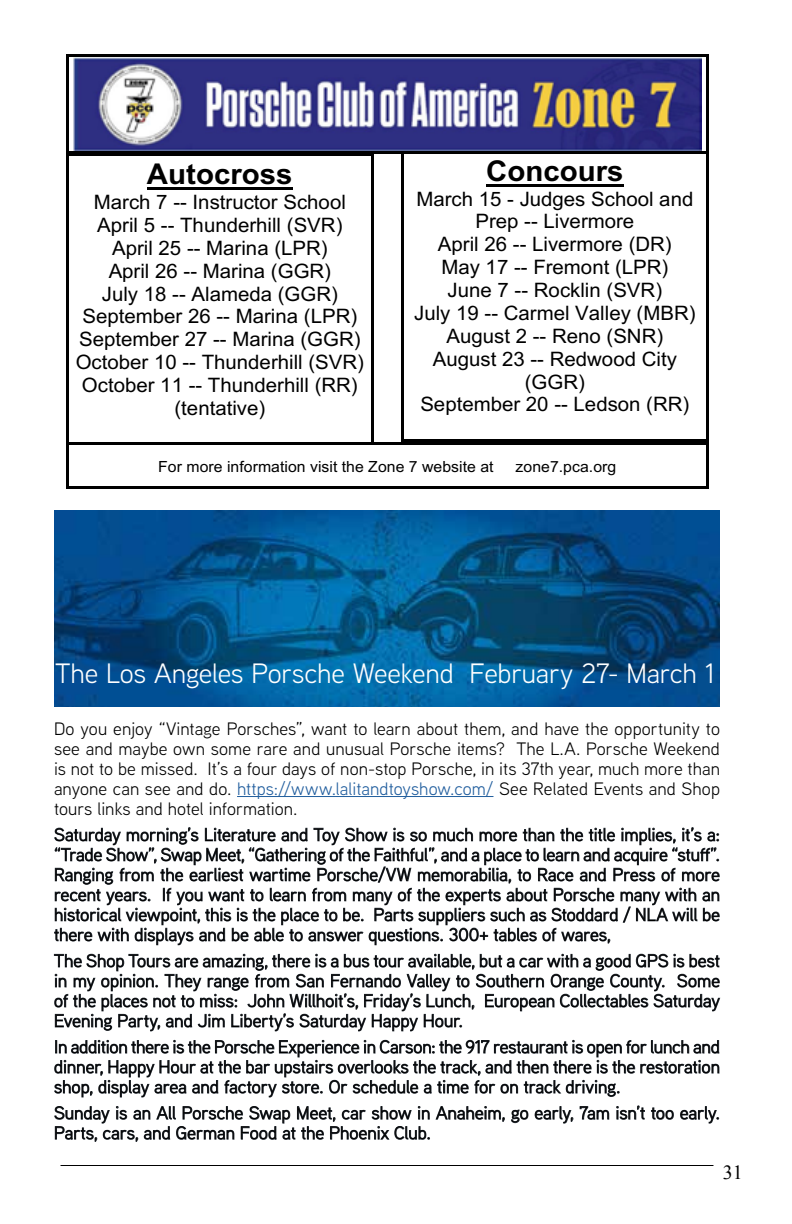
<style>
.page{position:relative;width:792px;height:1224px;background:#fff}
.page>*{position:absolute;margin:0;border:0;box-sizing:border-box;transform-origin:0 0}
.t1{font:700 28.6px "Arial";color:#000}
.t2{font:28px "Aaux Next";letter-spacing:-.01em;color:#fff}
.t3{font:20px/22.8px "Arial";color:#000;text-align:center}
.t4{font:20px "Times New Roman";color:#000}
.t5{font:18px/20px "Aaux Next";letter-spacing:.005em;color:#000;text-align:justify}
.t6{font:15.4px "Arial";letter-spacing:.005em;color:#000}
.s1{color:#215e9e}
</style>
<div class="page">
<hr style="left:61px;top:1165px;width:652px;height:1px;background:#000">
<hr style="left:68px;top:54px;width:638px;height:2px;background:#000">
<hr style="left:68px;top:151px;width:638px;height:3px;background:#000">
<hr style="left:66px;top:56px;width:2px;height:95px;background:#000">
<hr style="left:706px;top:56px;width:3px;height:95px;background:#000">
<hr style="left:147px;top:187px;width:146px;height:3px;background:#000">
<hr style="left:68px;top:154px;width:303px;height:2px;background:#000">
<hr style="left:66px;top:156px;width:2px;height:34px;background:#000">
<hr style="left:371px;top:156px;width:3px;height:34px;background:#000">
<hr style="left:66px;top:190px;width:2px;height:23px;background:#000">
<hr style="left:371px;top:190px;width:3px;height:23px;background:#000">
<hr style="left:66px;top:213px;width:2px;height:23px;background:#000">
<hr style="left:371px;top:213px;width:3px;height:23px;background:#000">
<hr style="left:66px;top:236px;width:2px;height:23px;background:#000">
<hr style="left:371px;top:236px;width:3px;height:23px;background:#000">
<hr style="left:66px;top:259px;width:2px;height:23px;background:#000">
<hr style="left:371px;top:259px;width:3px;height:23px;background:#000">
<hr style="left:66px;top:282px;width:2px;height:23px;background:#000">
<hr style="left:371px;top:282px;width:3px;height:23px;background:#000">
<hr style="left:66px;top:305px;width:2px;height:23px;background:#000">
<hr style="left:371px;top:305px;width:3px;height:23px;background:#000">
<hr style="left:66px;top:328px;width:2px;height:23px;background:#000">
<hr style="left:371px;top:328px;width:3px;height:23px;background:#000">
<hr style="left:66px;top:351px;width:2px;height:23px;background:#000">
<hr style="left:371px;top:351px;width:3px;height:23px;background:#000">
<hr style="left:66px;top:374px;width:2px;height:22px;background:#000">
<hr style="left:371px;top:374px;width:3px;height:22px;background:#000">
<hr style="left:66px;top:396px;width:2px;height:23px;background:#000">
<hr style="left:371px;top:396px;width:3px;height:23px;background:#000">
<hr style="left:66px;top:419px;width:2px;height:23px;background:#000">
<hr style="left:371px;top:419px;width:3px;height:23px;background:#000">
<hr style="left:486px;top:184px;width:138px;height:3px;background:#000">
<hr style="left:401px;top:154px;width:2px;height:33px;background:#000">
<hr style="left:706px;top:154px;width:3px;height:33px;background:#000">
<hr style="left:401px;top:187px;width:2px;height:23px;background:#000">
<hr style="left:706px;top:187px;width:3px;height:23px;background:#000">
<hr style="left:401px;top:210px;width:2px;height:23px;background:#000">
<hr style="left:706px;top:210px;width:3px;height:23px;background:#000">
<hr style="left:401px;top:233px;width:2px;height:22px;background:#000">
<hr style="left:706px;top:233px;width:3px;height:22px;background:#000">
<hr style="left:401px;top:255px;width:2px;height:24px;background:#000">
<hr style="left:706px;top:255px;width:3px;height:24px;background:#000">
<hr style="left:401px;top:279px;width:2px;height:22px;background:#000">
<hr style="left:706px;top:279px;width:3px;height:22px;background:#000">
<hr style="left:401px;top:301px;width:2px;height:23px;background:#000">
<hr style="left:706px;top:301px;width:3px;height:23px;background:#000">
<hr style="left:401px;top:324px;width:2px;height:23px;background:#000">
<hr style="left:706px;top:324px;width:3px;height:23px;background:#000">
<hr style="left:401px;top:347px;width:2px;height:23px;background:#000">
<hr style="left:706px;top:347px;width:3px;height:23px;background:#000">
<hr style="left:401px;top:370px;width:2px;height:23px;background:#000">
<hr style="left:706px;top:370px;width:3px;height:23px;background:#000">
<hr style="left:401px;top:393px;width:2px;height:23px;background:#000">
<hr style="left:706px;top:393px;width:3px;height:23px;background:#000">
<hr style="left:403px;top:440px;width:303px;height:2px;background:#000">
<hr style="left:401px;top:416px;width:2px;height:24px;background:#000">
<hr style="left:706px;top:416px;width:3px;height:24px;background:#000">
<hr style="left:68px;top:443px;width:638px;height:2px;background:#000">
<svg style="left:706px;top:440px;width:3px;height:17px"></svg>
<hr style="left:706px;top:457px;width:3px;height:18px;background:#000">
<hr style="left:68px;top:486px;width:638px;height:2px;background:#000">
<svg style="left:66px;top:443px;width:2px;height:45px"></svg>
<svg style="left:706px;top:475px;width:3px;height:13px"></svg>
<img style="left:73px;top:57px;width:629px;height:93px">
<img style="left:54px;top:510px;width:666px;height:196px">
<hr style="left:237px;top:796px;width:256px;height:1px;background:#215e9e">
<svg style="left:54px;top:827px;width:666px;height:119px"></svg>
<svg style="left:53px;top:953px;width:668px;height:79px"></svg>
<svg style="left:54px;top:1039px;width:666px;height:59px"></svg>
<svg style="left:511px;top:1106px;width:99px;height:18px"></svg>
<svg style="left:617px;top:1105px;width:28px;height:15px"></svg>
<svg style="left:651px;top:1107px;width:23px;height:13px"></svg>
<svg style="left:680px;top:1106px;width:39px;height:18px"></svg>
<svg style="left:54px;top:1106px;width:451px;height:36px"></svg>
<h1 class="t1" style="left:147px;top:154px;width:147px">Autocross</h1>
<p class="t3" style="left:76px;top:190px;width:290px">March 7 -- Instructor School<br>April 5 -- Thunderhill (SVR)<br>April 25 -- Marina (LPR)<br>April 26 -- Marina (GGR)<br>July 18 -- Alameda (GGR)<br>September 26 -- Marina (LPR)<br>September 27 -- Marina (GGR)<br>October 10 -- Thunderhill (SVR)<br>October 11 -- Thunderhill (RR) (tentative)</p>
<h1 class="t1" style="left:486px;top:151px;width:139px">Concours</h1>
<p class="t3" style="left:414px;top:187px;width:283px">March 15 - Judges School and<br>Prep -- Livermore<br>April 26 -- Livermore (DR)<br>May 17 -- Fremont (LPR)<br>June 7 -- Rocklin (SVR)<br>July 19 -- Carmel Valley (MBR)<br>August 2 -- Reno (SNR)<br>August 23 -- Redwood City (GGR)<br>September 20 -- Ledson (RR)</p>
<p class="t6" style="left:158px;top:456px;width:337px">For more information visit the Zone 7 website at</p>
<p class="t6" style="left:516px;top:456px;width:102px">zone7.pca.org</p>
<h2 class="t2" style="left:55px;top:655px;width:661px">The Los Angeles Porsche Weekend February 27- March 1</h2>
<p class="t5" style="left:54px;top:718px;width:668px">Do you enjoy “Vintage Porsches”, want to learn about them, and have the opportunity to see and maybe own some rare and unusual Porsche items? The L.A. Porsche Weekend is not to be missed. It’s a four days of non-stop Porsche, in its 37th year, much more than anyone can see and do. <span class="s1">https://www.lalitandtoyshow.com/</span> See Related Events and Shop tours links and hotel information.</p>
<p class="t5" style="left:54px;top:824px;width:668px">Saturday morning’s Literature and Toy Show is so much more than the title implies, it’s a: “Trade Show”, Swap Meet, “Gathering of the Faithful”, and a place to learn and acquire “stuff”.<br>Ranging from the earliest wartime Porsche/VW memorabilia, to Race and Press of more recent years. If you want to learn from many of the experts about Porsche many with an historical viewpoint, this is the place to be. Parts suppliers such as Stoddard / NLA will be there with displays and be able to answer questions. 300+ tables of wares,</p>
<p class="t5" style="left:54px;top:950px;width:668px">The Shop Tours are amazing, there is a bus tour available, but a car with a good GPS is best in my opinion. They range from San Fernando Valley to Southern Orange County. Some of the places not to miss: John Willhoit’s, Friday’s Lunch, European Collectables Saturday Evening Party, and Jim Liberty’s Saturday Happy Hour.</p>
<p class="t5" style="left:54px;top:1036px;width:667px">In addition there is the Porsche Experience in Carson: the 917 restaurant is open for lunch and dinner, Happy Hour at the bar upstairs overlooks the track, and then there is the restoration shop, display area and factory store. Or schedule a time for on track driving.</p>
<p class="t5" style="left:54px;top:1102px;width:667px">Sunday is an All Porsche Swap Meet, car show in Anaheim, go early, 7am isn’t too early.<br>Parts, cars, and German Food at the Phoenix Club.</p>
<p class="t4" style="left:723px;top:1159px;width:21px">31</p>
</div>
